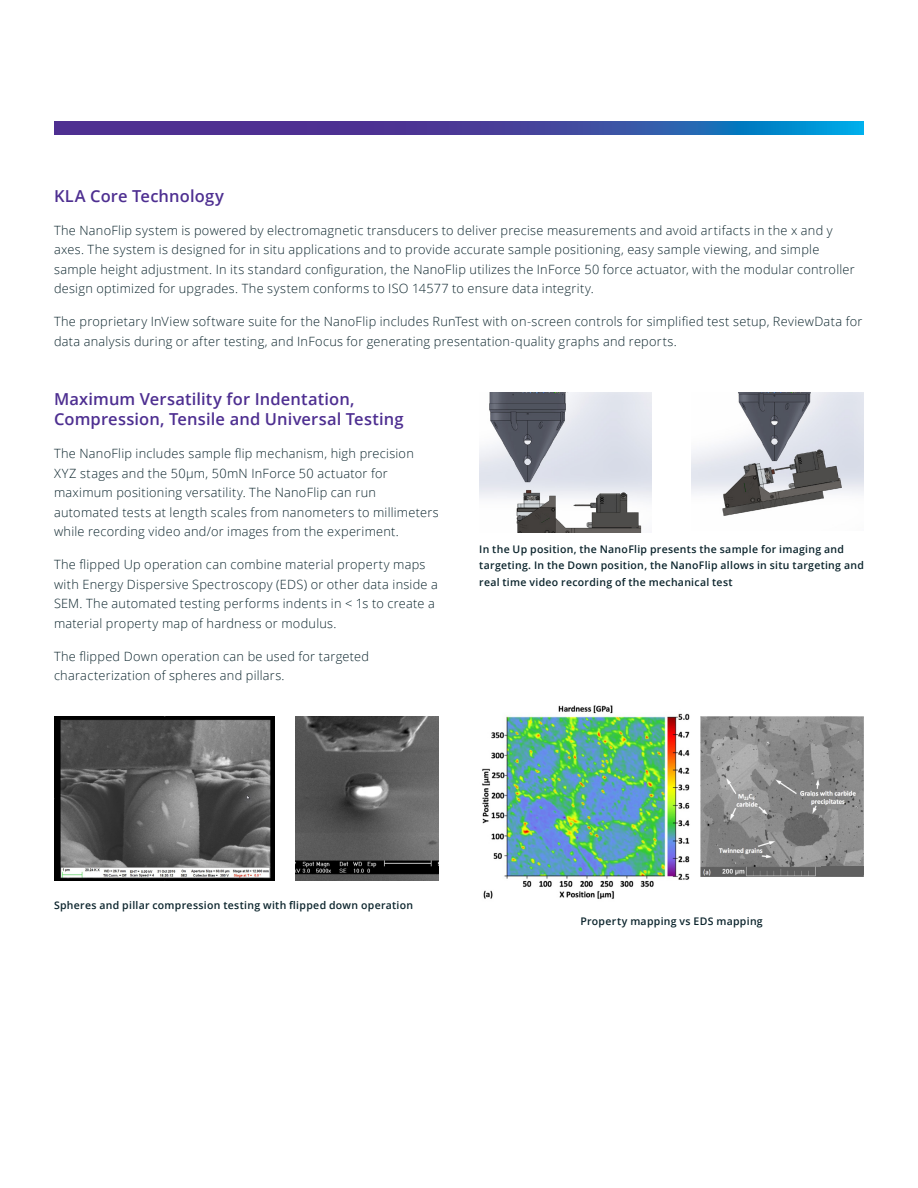
<style>
.page{position:relative;width:918px;height:1188px;background:#fff}
.page>*{position:absolute;margin:0;border:0;box-sizing:border-box;transform-origin:0 0}
.t1{font:600 16.5px/20.2px "Open Sans";letter-spacing:.01em;color:#4e2f91}
.t2{font:300 12.75px/19.5px "Open Sans";letter-spacing:.02em;color:#0b242c}
.t3{font:600 10.5px/16.5px "Open Sans";letter-spacing:.03em;color:#0b242c}
</style>
<div class="page">
<svg style="left:54px;top:122px;width:810px;height:13px;background:#3a4ba2"></svg>
<img style="left:482px;top:705px;width:208px;height:194px">
<img style="left:54px;top:717px;width:221px;height:164px">
<img style="left:296px;top:717px;width:143px;height:164px">
<img style="left:479px;top:392px;width:172px;height:140px">
<svg style="left:541px;top:512px;width:9px;height:11px"></svg>
<img style="left:692px;top:392px;width:172px;height:124px">
<svg style="left:744px;top:482px;width:10px;height:10px"></svg>
<img style="left:701px;top:716px;width:163px;height:160px">
<div style="left:821px;top:867px;width:42px;height:8px;background:#606060"></div>
<p class="t1" style="left:54px;top:185px;width:171px">KLA Core Technology</p>
<p class="t2" style="left:54px;top:220px;width:802px">The NanoFlip system is powered by electromagnetic transducers to deliver precise measurements and avoid artifacts in the x and y axes. The system is designed for in situ applications and to provide accurate sample positioning, easy sample viewing, and simple sample height adjustment. In its standard configuration, the NanoFlip utilizes the InForce 50 force actuator, with the modular controller design optimized for upgrades. The system conforms to ISO 14577 to ensure data integrity.</p>
<p class="t2" style="left:54px;top:311px;width:810px">The proprietary InView software suite for the NanoFlip includes RunTest with on-screen controls for simplified test setup, ReviewData for data analysis during or after testing, and InFocus for generating presentation-quality graphs and reports.</p>
<p class="t1" style="left:54px;top:389px;width:351px">Maximum Versatility for Indentation,<br>Compression, Tensile and Universal Testing</p>
<p class="t2" style="left:54px;top:444px;width:386px">The NanoFlip includes sample flip mechanism, high precision XYZ stages and the 50µm, 50mN InForce 50 actuator for maximum positioning versatility. The NanoFlip can run automated tests at length scales from nanometers to millimeters while recording video and/or images from the experiment.</p>
<p class="t2" style="left:54px;top:555px;width:385px">The flipped Up operation can combine material property maps with Energy Dispersive Spectroscopy (EDS) or other data inside a SEM. The automated testing performs indents in &lt; 1s to create a material property map of hardness or modulus.</p>
<p class="t2" style="left:54px;top:646px;width:317px">The flipped Down operation can be used for targeted characterization of spheres and pillars.</p>
<p class="t3" style="left:479px;top:540px;width:386px">In the Up position, the NanoFlip presents the sample for imaging and targeting. In the Down position, the NanoFlip allows in situ targeting and real time video recording of the mechanical test</p>
<p class="t3" style="left:54px;top:896px;width:361px">Spheres and pillar compression testing with flipped down operation</p>
<p class="t3" style="left:580px;top:912px;width:184px">Property mapping vs EDS mapping</p>
</div>
